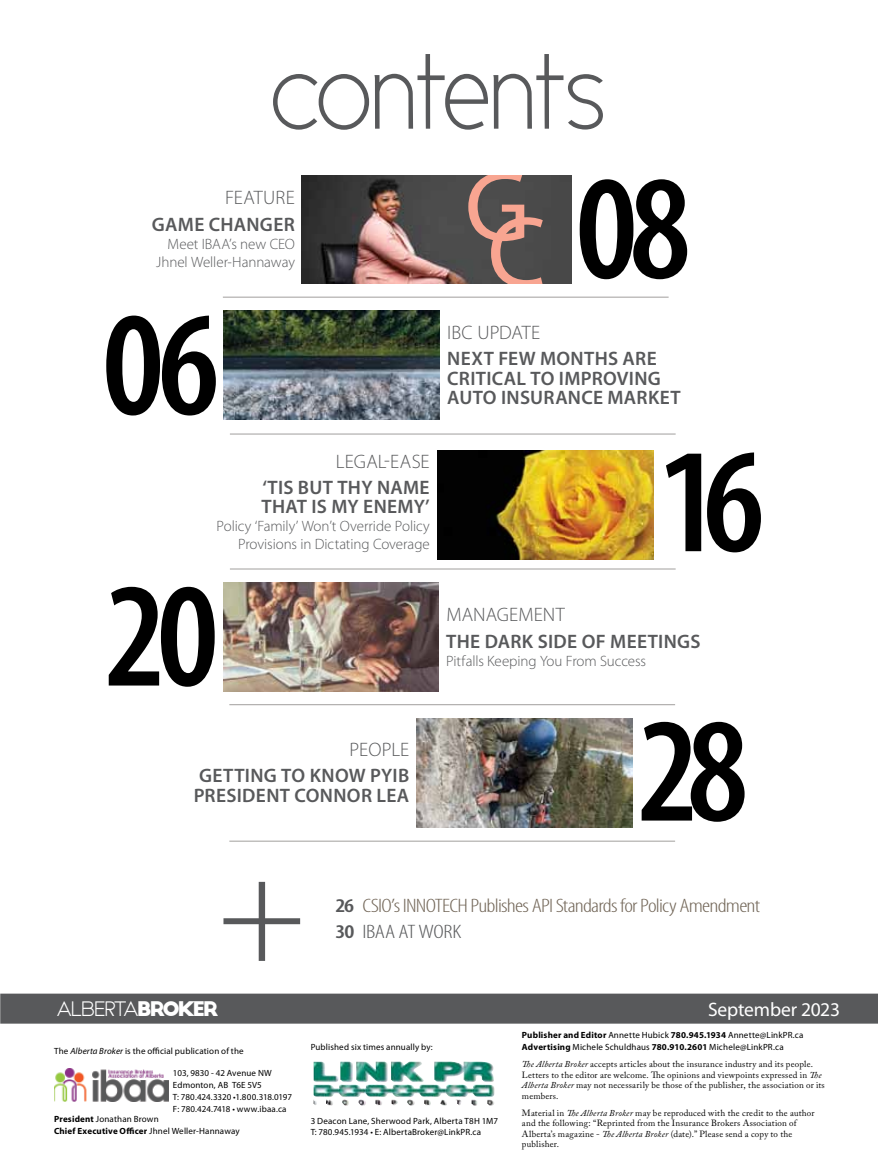
<style>
.page{position:relative;width:878px;height:1175px;background:#fff}
.page>*{position:absolute;margin:0;border:0;box-sizing:border-box;transform-origin:0 0}
.t1{font:600 condensed 150px "Myriad Pro";letter-spacing:-.055em;color:#000}
.t2{font:300 148.5px "Myriad Pro";color:#58595b}
.t3{font:108px "Cicle Fina";letter-spacing:-.05em;color:#58595b}
.t4{font:100.95px "Myriad Pro";color:#f8a591}
.t5{font:600 19.5px/19.5px "Myriad Pro";letter-spacing:.015em;color:#58595b}
.t6{font:300 condensed 19.5px/26.2px "Myriad Pro";letter-spacing:-.03em;color:#726658;scale:1.25 1}
.t7{font:300 19.5px "Myriad Pro";letter-spacing:.01em;color:#58595b}
.t8{font:19.5px "Big John PRO";letter-spacing:-.11em;color:#fff}
.t9{font:19.5px "Myriad Pro";letter-spacing:-.005em;color:#fff}
.t10{font:300 15px/18px "Myriad Pro";letter-spacing:-.005em;color:#58595b;text-align:right}
.t11{font:9px/12px "Myriad Pro";letter-spacing:.015em;color:#000}
.t12{font:9px/10.5px "Adobe Caslon Pro";letter-spacing:.025em;color:#000}
.s1{font-weight:600;color:#58595b}
.s2{color:#58595b}
.s3{font-weight:700;font-size:19.65px}
.s4{font-weight:700}
.s5{font-style:italic}
</style>
<div class="page">
<div style="left:0;top:993px;width:878px;height:30px;background:#58595b"></div>
<img style="left:313px;top:1061px;width:181px;height:36px">
<img style="left:54px;top:1068px;width:114px;height:33px">
<img style="left:302px;top:175px;width:269px;height:109px">
<img style="left:416px;top:718px;width:216px;height:109px">
<img style="left:223px;top:582px;width:216px;height:109px">
<img style="left:437px;top:451px;width:216px;height:109px">
<hr style="left:223px;top:297px;width:445px;height:1px;background:#a19f9d">
<hr style="left:230px;top:433px;width:445px;height:1px;background:#a19f9d">
<hr style="left:229px;top:704px;width:446px;height:1px;background:#a19f9d">
<hr style="left:230px;top:568px;width:445px;height:1px;background:#a19f9d">
<img style="left:223px;top:310px;width:216px;height:109px">
<hr style="left:229px;top:840px;width:446px;height:1px;background:#a19f9d">
<hr style="left:0;top:993px;width:1px;height:181px;background:#f3f4f4">
<h3 class="t3" style="left:270px;top:35px;width:338px">contents</h3>
<h3 class="t7" style="left:225px;top:186px;width:71px">FEATURE</h3>
<h3 class="t5" style="left:152px;top:214px;width:144px">GAME CHANGER</h3>
<h3 class="t10" style="left:156px;top:234px;width:140px">Meet IBAA’s new CEO<br>Jhnel Weller-Hannaway</h3>
<h3 class="t4" style="left:464px;top:144px;width:67px">G</h3>
<h3 class="t4" style="left:487px;top:190px;width:60px">C</h3>
<h1 class="t1" style="left:576px;top:136px;width:116px">08</h1>
<h1 class="t1" style="left:102px;top:272px;width:118px">06</h1>
<h3 class="t7" style="left:447px;top:321px;width:63px">ibc update</h3>
<h3 class="t5" style="left:447px;top:348px;width:64px">NEXT FEW</h3>
<h3 class="t5" style="left:540px;top:348px;width:30px">MONTH</h3>
<h3 class="t5" style="left:608px;top:348px;width:38px">S ARE</h3>
<h3 class="t5" style="left:447px;top:368px;width:22px">CRITICAL</h3>
<h3 class="t5" style="left:530px;top:368px;width:48px">TO IMPRO</h3>
<h3 class="t5" style="left:616px;top:368px;width:23px">VING</h3>
<h3 class="t5" style="left:447px;top:387px;width:109px">AUTO INSURANCE</h3>
<h3 class="t5" style="left:607px;top:387px;width:29px">MARKET</h3>
<h3 class="t7" style="left:336px;top:449px;width:65px">legal-ease</h3>
<h3 class="t5" style="left:261px;top:477px;width:143px">‘TIS BUT THY NAME<br>THAT</h3>
<h3 class="t5" style="left:311px;top:496px;width:76px">IS MY ENEMY</h3>
<h3 class="t5" style="left:425px;top:496px;width:6px">’</h3>
<h3 class="t10" style="left:216px;top:517px;width:215px">Policy ‘Family’ Won’t Override Policy<br>Provisions in Dictating Coverage</h3>
<h1 class="t1" style="left:104px;top:543px;width:115px">20</h1>
<h3 class="t7" style="left:349px;top:738px;width:59px">people</h3>
<h3 class="t5" style="left:194px;top:765px;width:217px">GETTING TO KNOW PYIB<br>PRESIDENT</h3>
<h3 class="t5" style="left:294px;top:785px;width:26px">CONNOR</h3>
<h3 class="t5" style="left:376px;top:785px;width:22px">LEA</h3>
<h1 class="t1" style="left:658px;top:409px;width:108px">16</h1>
<h3 class="t7" style="left:446px;top:603px;width:117px">Management</h3>
<h3 class="t5" style="left:446px;top:631px;width:52px">THE DARK</h3>
<h3 class="t5" style="left:537px;top:631px;width:101px">SIDE OF MEETING</h3>
<h3 class="t5" style="left:690px;top:631px;width:12px">S</h3>
<h3 class="t10" style="left:446px;top:651px;width:201px">Pitfalls Keeping You From Success</h3>
<h1 class="t1" style="left:637px;top:678px;width:112px">28</h1>
<h2 class="t2" style="left:217px;top:822px;width:90px">+</h2>
<h3 class="t6" style="left:335px;top:892px;width:341px"><span class="s1">26</span> CSIO’s INNOTECH Publishes API Standards for Policy Amendment<br><span class="s1">30</span> <span class="s2">IBAA AT WORK</span></h3>
<h3 class="t8" style="left:57px;top:996px;width:164px">ALBERTA<span class="s3">bROKER</span></h3>
<h3 class="t9" style="left:708px;top:997px;width:133px">September 2023</h3>
<p class="t11" style="left:522px;top:1028px;width:283px"><span class="s4">Publisher and Editor</span> Annette Hubick <span class="s4">780.945.1934</span> Annette@LinkPR.ca<br><span class="s4">Advertising</span> Michele Schuldhaus <span class="s4">780.910.2601</span> Michele@LinkPR.ca</p>
<p class="t12" style="left:522px;top:1058px;width:304px"><span class="s5">The Alberta Broker</span> accepts articles about the insurance industry and its people.<br>Letters to the editor are welcome. The opinions and viewpoints expressed in <span class="s5">The Alberta Broker</span> may not necessarily be those of the publisher, the association or its members.</p>
<p class="t12" style="left:522px;top:1107px;width:294px">Material in <span class="s5">The Alberta Broker</span> may be reproduced with the credit to the author and the following: “Reprinted from the Insurance Brokers Association of Alberta’s magazine - <span class="s5">The Alberta Broker</span> (date).” Please send a copy to the publisher.</p>
<p class="t11" style="left:311px;top:1041px;width:124px">Published six times annually by:</p>
<p class="t11" style="left:54px;top:1045px;width:191px">The <span class="s5">Alberta Broker</span> is the official publication of the</p>
<p class="t11" style="left:173px;top:1067px;width:121px">103, 9830 - 42 Avenue NW<br>Edmonton, AB T6E 5V5<br>T: 780.424.3320 •1.800.318.0197<br>F: 780.424.7418 • www.ibaa.ca</p>
<p class="t11" style="left:54px;top:1113px;width:187px"><span class="s4">President</span> Jonathan Brown<br><span class="s4">Chief Executive Officer</span> Jhnel Weller-Hannaway</p>
<p class="t11" style="left:311px;top:1115px;width:189px;line-height:10.5px">3 Deacon Lane, Sherwood Park, Alberta T8H 1M7<br>T: 780.945.1934 • E: AlbertaBroker@LinkPR.ca</p>
</div>
